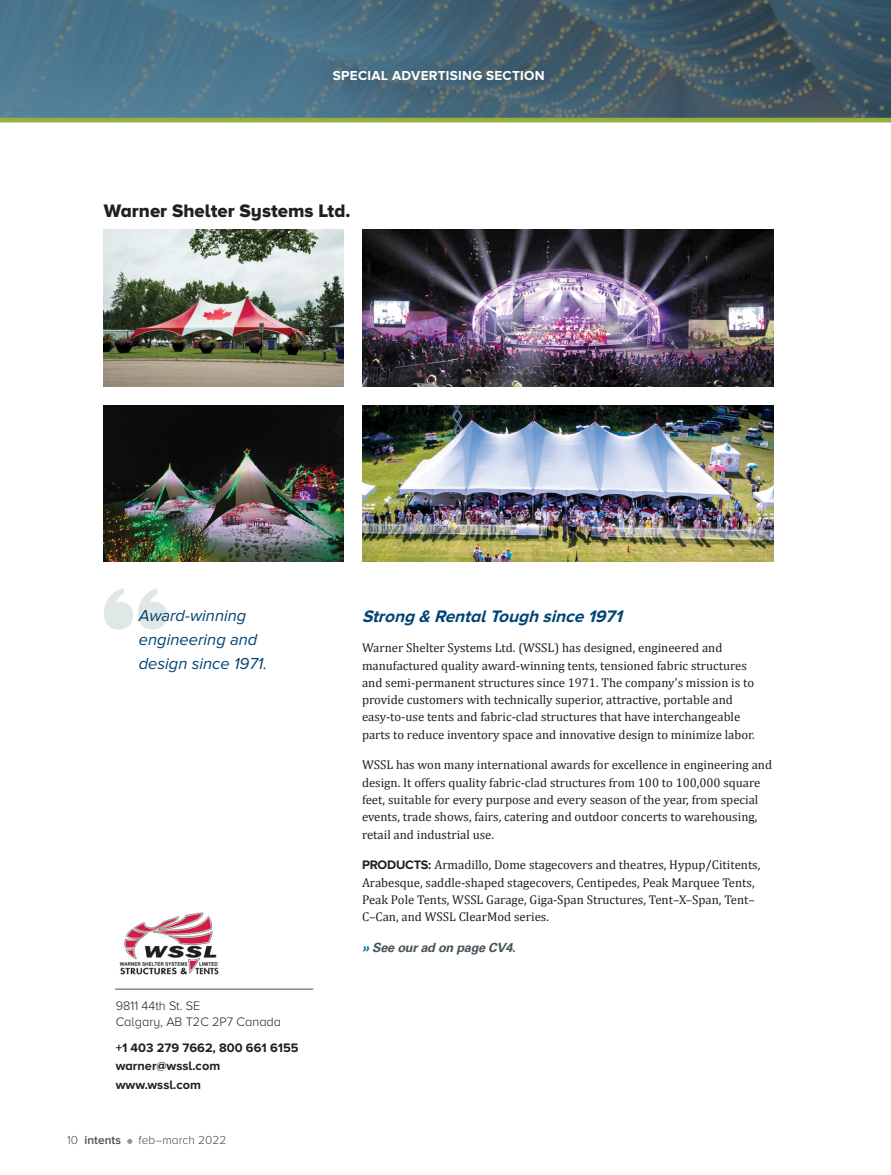
<style>
.page{position:relative;width:891px;height:1175px;background:#fff}
.page>*{position:absolute;margin:0;border:0;box-sizing:border-box;transform-origin:0 0}
.t1{font:18.75px "Proxima Nova A Extrabld";color:#231f20}
.t2{font:italic 700 17.25px "Proxima Nova A";color:#004374}
.t3{font:italic 16.5px/24px "Proxima Nova A";color:#004374}
.t4{font:700 13.5px "Proxima Nova A";letter-spacing:.02em;color:#fff}
.t5{font:12.75px/17.2px "Cambria";color:#231f20}
.t6{font:700 12.75px/18.8px "Proxima Nova A";color:#231f20}
.t7{font:300 12.75px/16.5px "Proxima Nova A";color:#231f20}
.t8{font:italic 700 12.75px "Univers LT Std";letter-spacing:-.02em;color:#48535a}
.t9{font:300 12px "Proxima Nova A";color:#4c4c4e}
.t10{font:600 12px "Proxima Nova A";color:#4c4c4e}
.s1{font-weight:300}
.s2{font-family:"Proxima Nova A";font-weight:700}
.s3{color:#007a97}
</style>
<div class="page">
<svg style="left:127px;top:1138px;width:5px;height:5px"></svg>
<img style="left:362px;top:405px;width:411px;height:156px">
<hr style="left:115px;top:988px;width:198px;height:1px;background:#48535a">
<svg style="left:104px;top:588px;width:63px;height:41px"></svg>
<img style="left:104px;top:405px;width:240px;height:156px">
<img style="left:104px;top:230px;width:240px;height:156px">
<img style="left:119px;top:912px;width:100px;height:63px">
<img style="left:362px;top:230px;width:411px;height:156px">
<img style="left:0;top:0;width:891px;height:118px">
<hr style="left:0;top:118px;width:891px;height:4px;background:#97b03b">
<img style="left:313px;top:49px;width:252px;height:53px">
<p class="t4" style="left:333px;top:71px;width:213px">SPECIAL ADVERTISING SECTION</p>
<h1 class="t1" style="left:104px;top:204px;width:248px">Warner Shelter Systems Ltd.</h1>
<p class="t3" style="left:139px;top:605px;width:130px">Award-winning engineering and design since 1971.</p>
<p class="t7" style="left:116px;top:998px;width:167px">9811 44th St. SE<br>Calgary, AB T2C 2P7 Canada</p>
<p class="t6" style="left:116px;top:1039px;width:184px">+1 403 279 7662, 800 661 6155 warner@wssl.com www.wssl.com</p>
<p class="t10" style="left:67px;top:1135px;width:55px"><span class="s1">10</span> intents</p>
<p class="t9" style="left:139px;top:1135px;width:89px">feb–march 2022</p>
<h2 class="t2" style="left:362px;top:610px;width:265px">Strong &amp; Rental Tough since 1971</h2>
<p class="t5" style="left:362px;top:639px;width:394px">Warner Shelter Systems Ltd. (WSSL) has designed, engineered and manufactured quality award-winning tents, tensioned fabric structures and semi-permanent structures since 1971. The company’s mission is to provide customers with technically superior, attractive, portable and easy-to-use tents and fabric-clad structures that have interchangeable parts to reduce inventory space and innovative design to minimize labor.</p>
<p class="t5" style="left:362px;top:756px;width:412px">WSSL has won many international awards for excellence in engineering and design. It offers quality fabric-clad structures from 100 to 100,000 square feet, suitable for every purpose and every season of the year, from special events, trade shows, fairs, catering and outdoor concerts to warehousing, retail and industrial use.</p>
<p class="t5" style="left:362px;top:856px;width:400px"><span class="s2">PRODUCTS:</span> Armadillo, Dome stagecovers and theatres, Hypup/Cititents, Arabesque, saddle-shaped stagecovers, Centipedes, Peak Marquee Tents, Peak Pole Tents, WSSL Garage, Giga-Span Structures, Tent–X–Span, Tent– C–Can, and WSSL ClearMod series.</p>
<p class="t8" style="left:362px;top:942px;width:155px"><span class="s3">»</span> See our ad on page CV4.</p>
</div>
